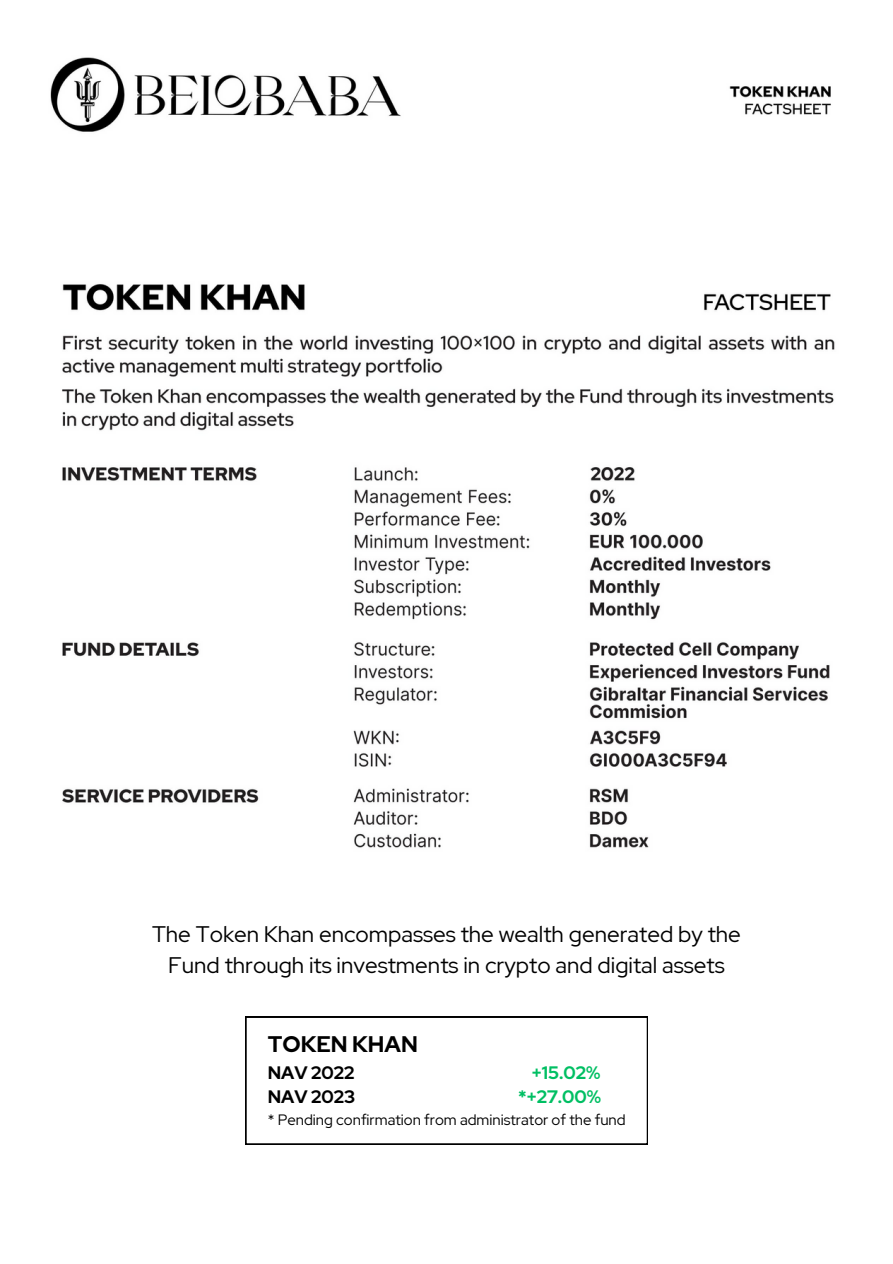
<style>
.page{position:relative;width:893px;height:1264px;background:#fff}
.page>*{position:absolute;margin:0;border:0;box-sizing:border-box;transform-origin:0 0}
.t1{font:22.5px/30.3px "Red Hat Display";color:#000;text-align:center}
.t2{font:700 22.5px "Red Hat Display";color:#000}
.t3{font:700 18px "Red Hat Display";color:#00bf63}
.t4{font:700 18px "Red Hat Display";color:#000}
.t5{font:15px "Red Hat Display";color:#000}
</style>
<div class="page">
<img style="left:50px;top:57px;width:785px;height:791px">
<svg style="left:245px;top:1016px;width:402px;height:127px"></svg>
<p class="t1" style="left:152px;top:919px;width:590px">The Token Khan encompasses the wealth generated by the<br>Fund through its investments in crypto and digital assets</p>
<h1 class="t2" style="left:268px;top:1028px;width:152px">TOKEN KHAN</h1>
<p class="t4" style="left:268px;top:1060px;width:88px">NAV 2022</p>
<p class="t3" style="left:532px;top:1060px;width:70px">+15.02%</p>
<p class="t4" style="left:268px;top:1084px;width:89px">NAV 2023</p>
<p class="t3" style="left:518px;top:1084px;width:84px">*+27.00%</p>
<p class="t5" style="left:268px;top:1109px;width:359px">* Pending confirmation from administrator of the fund</p>
</div>
